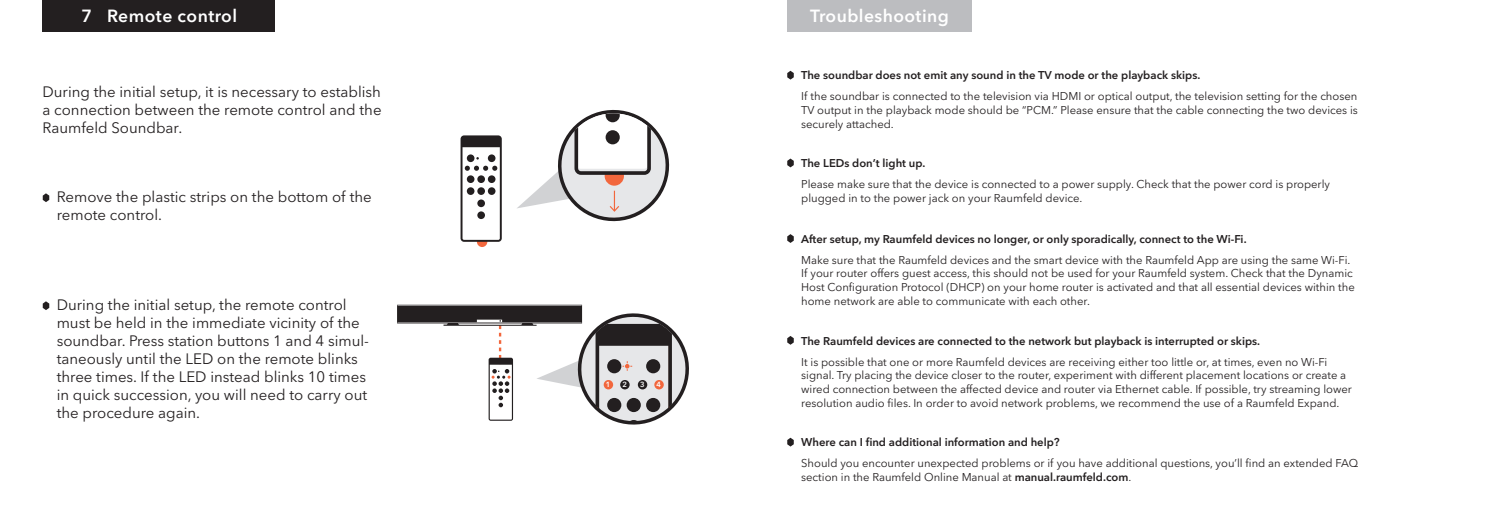
<style>
.page{position:relative;width:1489px;height:525px;background:#fff}
.page>*{position:absolute;margin:0;border:0;box-sizing:border-box;transform-origin:0 0}
.t1{font:600 17.5px "Avenir Next LT Pro";letter-spacing:.025em;color:#fff}
.t2{font:15px/18px "Avenir Next LT Pro";color:#231f20}
.t3{font:11.25px/13.8px "Avenir Next LT Pro";color:#231f20}
.t4{font:600 11.25px "Avenir Next LT Pro";color:#231f20}
.t5{font:600 7.38px "Avenir Next LT Pro";color:#fff}
.s1{font-weight:600}
</style>
<div class="page">
<div style="left:43px;top:0;width:232px;height:32px;background:#231f20"></div>
<svg style="left:43px;top:193px;width:6px;height:9px"></svg>
<svg style="left:43px;top:301px;width:6px;height:9px"></svg>
<svg style="left:517px;top:109px;width:153px;height:113px"></svg>
<svg style="left:460px;top:135px;width:42px;height:112px"></svg>
<svg style="left:397px;top:304px;width:292px;height:121px"></svg>
<div style="left:787px;top:0;width:184px;height:32px;background:#bcbdc0"></div>
<svg style="left:787px;top:71px;width:6px;height:9px"></svg>
<svg style="left:787px;top:158px;width:6px;height:9px"></svg>
<svg style="left:787px;top:234px;width:6px;height:9px"></svg>
<svg style="left:787px;top:336px;width:6px;height:8px"></svg>
<svg style="left:787px;top:437px;width:6px;height:9px"></svg>
<h1 class="t1" style="left:81px;top:5px;width:157px">7 Remote control</h1>
<h2 class="t2" style="left:43px;top:83px;width:340px;text-align:justify">During the initial setup, it is necessary to establish a connection between the remote control and the Raumfeld Soundbar.</h2>
<h2 class="t2" style="left:57px;top:188px;width:316px">Remove the plastic strips on the bottom of the remote control.</h2>
<p class="t2" style="left:57px;top:296px;width:314px">During the initial setup, the remote control must be held in the immediate vicinity of the soundbar. Press station buttons 1 and 4 simul&shy;taneously until the LED on the remote blinks three times. If the LED instead blinks 10 times in quick succession, you will need to carry out the procedure again.</p>
<p class="t5" style="left:606px;top:380px;width:6px">1</p>
<p class="t5" style="left:622px;top:380px;width:6px">2</p>
<p class="t5" style="left:640px;top:380px;width:6px">3</p>
<p class="t5" style="left:656px;top:380px;width:6px">4</p>
<h1 class="t1" style="left:810px;top:5px;width:140px">Troubleshooting</h1>
<p class="t4" style="left:801px;top:69px;width:400px">The soundbar does not emit any sound in the TV mode or the playback skips.</p>
<p class="t3" style="left:801px;top:90px;width:558px;text-align:justify">If the soundbar is connected to the television via HDMI or optical output, the television setting for the chosen TV output in the playback mode should be “PCM.” Please ensure that the cable connecting the two devices is securely attached.</p>
<p class="t4" style="left:801px;top:156px;width:126px">The LEDs don’t light up.</p>
<p class="t3" style="left:801px;top:177px;width:530px">Please make sure that the device is connected to a power supply. Check that the power cord is properly plugged in to the power jack on your Raumfeld device.</p>
<p class="t4" style="left:801px;top:232px;width:447px">After setup, my Raumfeld devices no longer, or only sporadically, connect to the Wi-Fi.</p>
<p class="t3" style="left:801px;top:253px;width:555px">Make sure that the Raumfeld devices and the smart device with the Raumfeld App are using the same Wi-Fi.<br>If your router offers guest access, this should not be used for your Raumfeld system. Check that the Dynamic Host Configuration Protocol (DHCP) on your home router is activated and that all essential devices within the home network are able to communicate with each other.</p>
<p class="t4" style="left:801px;top:333px;width:460px">The Raumfeld devices are connected to the network but playback is interrupted or skips.</p>
<p class="t3" style="left:801px;top:354px;width:552px">It is possible that one or more Raumfeld devices are receiving either too little or, at times, even no Wi-Fi signal. Try placing the device closer to the router, experiment with different placement locations or create a wired connection between the affected device and router via Ethernet cable. If possible, try streaming lower resolution audio files. In order to avoid network problems, we recommend the use of a Raumfeld Expand.</p>
<p class="t4" style="left:801px;top:435px;width:260px">Where can I find additional information and help?</p>
<p class="t3" style="left:801px;top:456px;width:558px">Should you encounter unexpected problems or if you have additional questions, you’ll find an extended FAQ section in the Raumfeld Online Manual at <span class="s1">manual.raumfeld.com</span>.</p>
</div>
